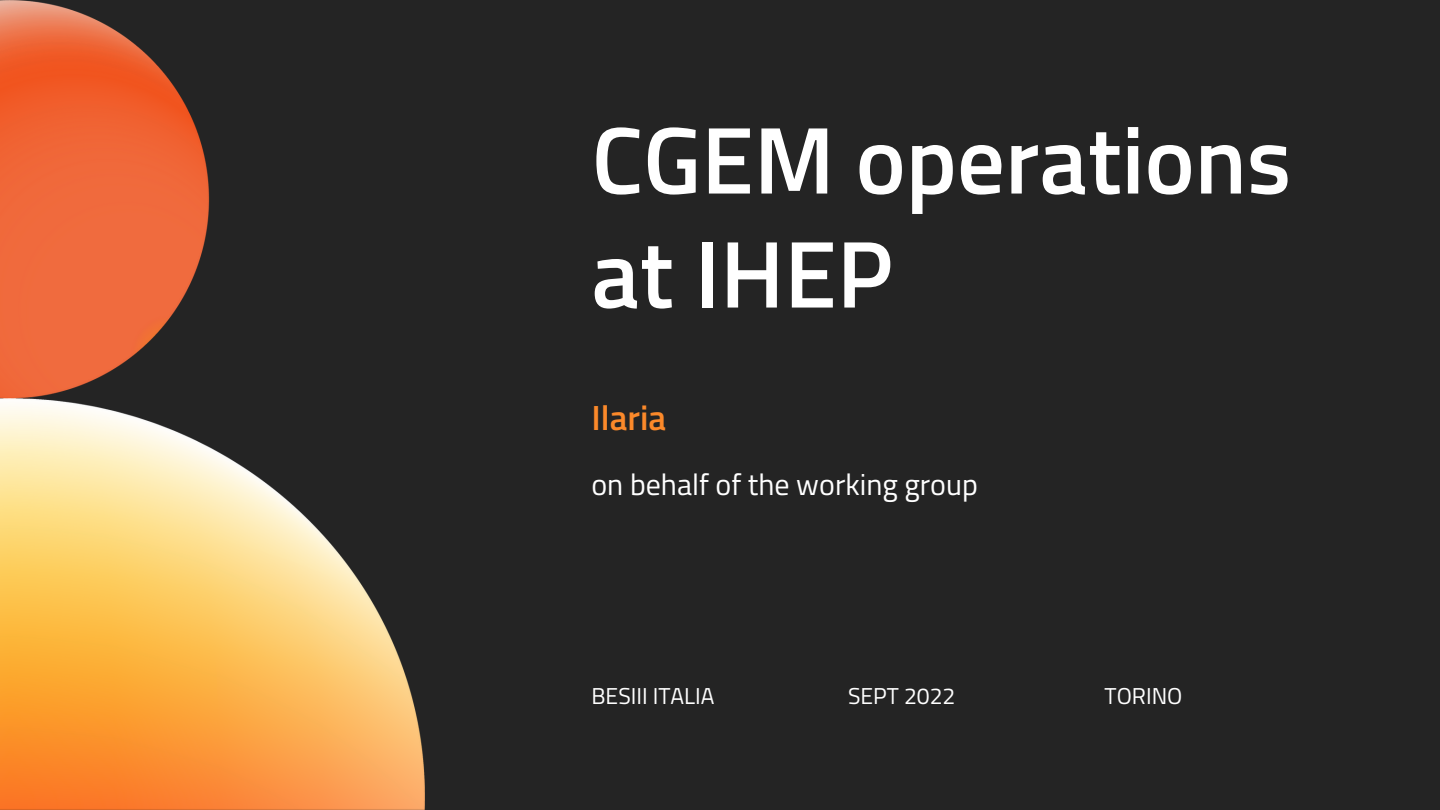
<style>
.page{position:relative;width:1440px;height:810px;background:#242424}
.page>*{position:absolute;margin:0;border:0;box-sizing:border-box;transform-origin:0 0}
.t1{font:600 95px/114px "Titillium Web";color:#fff}
.t2{font:600 35px "Titillium Web";color:#fb892a}
.t3{font:30px "Titillium Web";color:#fff}
.t4{font:23px "Titillium Web";color:#fff}
</style>
<div class="page">
<img style="left:0;top:0;width:424px;height:810px">
<h1 class="t1" style="left:591px;top:101px;width:701px">CGEM operations at IHEP</h1>
<h2 class="t2" style="left:591px;top:391px;width:76px">Ilaria</h2>
<h3 class="t3" style="left:591px;top:461px;width:388px">on behalf of the working group</h3>
<p class="t4" style="left:591px;top:678px;width:125px">BESIII ITALIA</p>
<p class="t4" style="left:848px;top:678px;width:109px">SEPT 2022</p>
<p class="t4" style="left:1105px;top:678px;width:79px">TORINO</p>
</div>
